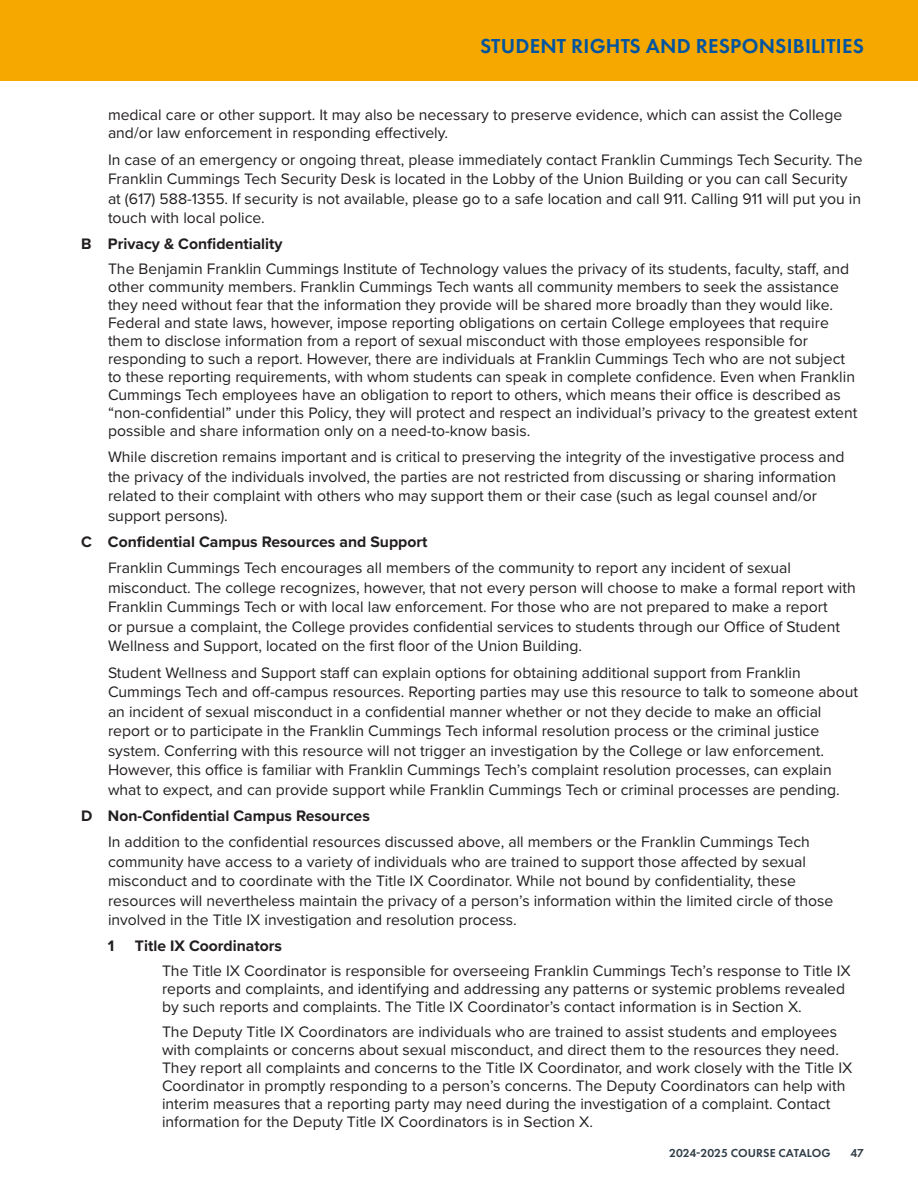
<style>
.page{position:relative;width:918px;height:1188px;background:#fff}
.page>*{position:absolute;margin:0;border:0;box-sizing:border-box;transform-origin:0 0}
.Subhead_2{font:600 21px "Futura PT";letter-spacing:.01em;color:#0154a0}
.Body_Text{font:15.75px/19.5px "Proxima Nova";color:#231f20}
.Body_Text-2{font:700 15.75px "Proxima Nova";color:#231f20}
.t1{font:600 12px "Futura PT";color:#313e48}
</style>
<div class="page">
<div style="left:0;top:0;width:918px;height:81px;background:#f6a800"></div>
<p class="Subhead_2" style="left:480px;top:33px;width:385px">STUDENT RIGHTS AND RESPONSIBILITIES</p>
<p class="Body_Text" style="left:108px;top:106px;width:736px;line-height:18px">medical care or other support. It may also be necessary to preserve evidence, which can assist the College and/or law enforcement in responding effectively.</p>
<p class="Body_Text" style="left:108px;top:149px;width:756px">In case of an emergency or ongoing threat, please immediately contact Franklin Cummings Tech Security. The Franklin Cummings Tech Security Desk is located in the Lobby of the Union Building or you can call Security at (617) 588-1355. If security is not available, please go to a safe location and call 911. Calling 911 will put you in touch with local police.</p>
<p class="Body_Text-2" style="left:81px;top:232px;width:203px">B Privacy &amp; Confidentiality</p>
<p class="Body_Text" style="left:108px;top:259px;width:751px;line-height:18px">The Benjamin Franklin Cummings Institute of Technology values the privacy of its students, faculty, staff, and other community members. Franklin Cummings Tech wants all community members to seek the assistance they need without fear that the information they provide will be shared more broadly than they would like.<br>Federal and state laws, however, impose reporting obligations on certain College employees that require them to disclose information from a report of sexual misconduct with those employees responsible for responding to such a report. However, there are individuals at Franklin Cummings Tech who are not subject to these reporting requirements, with whom students can speak in complete confidence. Even when Franklin Cummings Tech employees have an obligation to report to others, which means their office is described as “non-confidential” under this Policy, they will protect and respect an individual’s privacy to the greatest extent possible and share information only on a need-to-know basis.</p>
<p class="Body_Text" style="left:108px;top:447px;width:738px">While discretion remains important and is critical to preserving the integrity of the investigative process and the privacy of the individuals involved, the parties are not restricted from discussing or sharing information related to their complaint with others who may support them or their case (such as legal counsel and/or support persons).</p>
<p class="Body_Text-2" style="left:81px;top:530px;width:348px">C Confidential Campus Resources and Support</p>
<p class="Body_Text" style="left:108px;top:558px;width:749px">Franklin Cummings Tech encourages all members of the community to report any incident of sexual misconduct. The college recognizes, however, that not every person will choose to make a formal report with Franklin Cummings Tech or with local law enforcement. For those who are not prepared to make a report<br>or pursue a complaint, the College provides confidential services to students through our Office of Student Wellness and Support, located on the first floor of the Union Building.</p>
<p class="Body_Text" style="left:108px;top:662px;width:752px">Student Wellness and Support staff can explain options for obtaining additional support from Franklin Cummings Tech and off-campus resources. Reporting parties may use this resource to talk to someone about an incident of sexual misconduct in a confidential manner whether or not they decide to make an official report or to participate in the Franklin Cummings Tech informal resolution process or the criminal justice system. Conferring with this resource will not trigger an investigation by the College or law enforcement.<br>However, this office is familiar with Franklin Cummings Tech’s complaint resolution processes, can explain what to expect, and can provide support while Franklin Cummings Tech or criminal processes are pending.</p>
<p class="Body_Text-2" style="left:81px;top:804px;width:290px">D Non-Confidential Campus Resources</p>
<p class="Body_Text" style="left:108px;top:832px;width:727px">In addition to the confidential resources discussed above, all members or the Franklin Cummings Tech community have access to a variety of individuals who are trained to support those affected by sexual misconduct and to coordinate with the Title IX Coordinator. While not bound by confidentiality, these resources will nevertheless maintain the privacy of a person’s information within the limited circle of those involved in the Title IX investigation and resolution process.</p>
<p class="Body_Text-2" style="left:108px;top:934px;width:8px">1</p>
<p class="Body_Text-2" style="left:135px;top:934px;width:149px">Title IX Coordinators</p>
<p class="Body_Text" style="left:162px;top:961px;width:690px;line-height:18px">The Title IX Coordinator is responsible for overseeing Franklin Cummings Tech’s response to Title IX reports and complaints, and identifying and addressing any patterns or systemic problems revealed by such reports and complaints. The Title IX Coordinator’s contact information is in Section X.</p>
<p class="Body_Text" style="left:162px;top:1022px;width:692px;line-height:18px">The Deputy Title IX Coordinators are individuals who are trained to assist students and employees with complaints or concerns about sexual misconduct, and direct them to the resources they need.<br>They report all complaints and concerns to the Title IX Coordinator, and work closely with the Title IX Coordinator in promptly responding to a person’s concerns. The Deputy Coordinators can help with interim measures that a reporting party may need during the investigation of a complaint. Contact information for the Deputy Title IX Coordinators is in Section X.</p>
<p class="t1" style="left:669px;top:1145px;width:163px">2024-2025 COURSE CATALOG</p>
<p class="t1" style="left:850px;top:1145px;width:15px">47</p>
</div>
